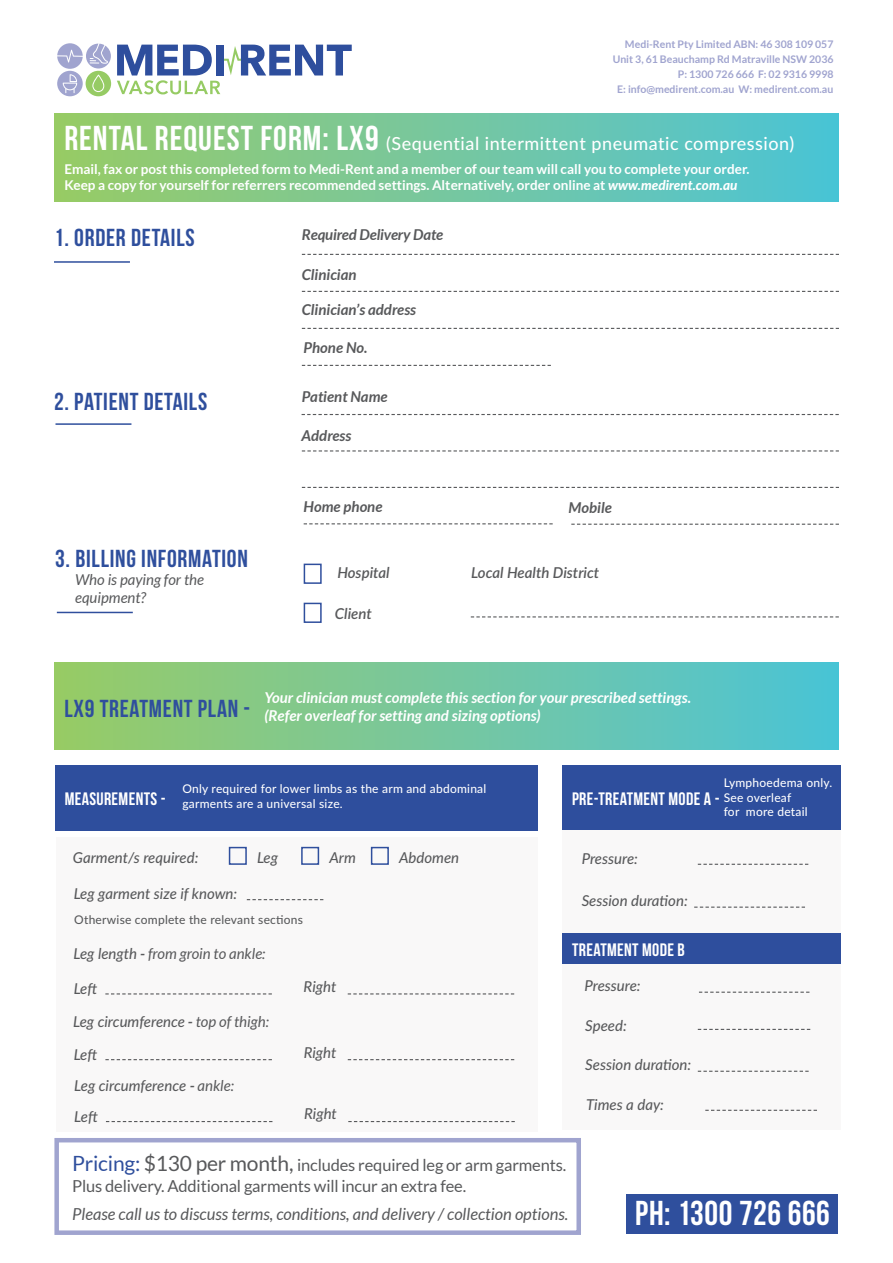
<style>
.page{position:relative;width:893px;height:1263px;background:#fff}
.page>*{position:absolute;margin:0;border:0;box-sizing:border-box;transform-origin:0 0}
.t1{font:34.5px "Bebas Neue";letter-spacing:.015em;color:#fff}
.t2{font:24.6px "Bebas Neue";letter-spacing:.03em;color:#2f4f9d}
.t3{font:500 18px "Lato";letter-spacing:.03em;color:#fff}
.t4{font:18px "Bebas Neue";letter-spacing:.02em;color:#fff}
.t5{font:16.5px/21px "Lato";letter-spacing:-.01em;color:#58595b}
.t6{font:italic 16.5px "Lato";color:#58595b}
.t7{font:italic 500 15px "Lato";color:#58595b}
.t8{font:italic 700 15px/18px "Lato";color:#fff}
.t9{font:italic 700 15px "Lato";color:#58595b}
.t10{font:italic 15px/18px "Lato";color:#58595b}
.t11{font:italic 600 15px "Lato";color:#58595b}
.t12{font:700 13.5px/16.2px "Lato";color:#fff}
.t13{font:500 12px/14.4px "Lato";letter-spacing:.02em;color:#fff}
.t14{font:500 12px "Lato";letter-spacing:.02em;color:#58595b}
.t15{font:700 10.5px/15px "Lato";color:#a0a4cf;text-align:right}
.s1{font-family:"Bebas Neue";font-weight:400;font-size:34.5px}
.s2{font-weight:800;font-style:italic}
.s3{font-weight:500}
.s4{font-weight:700}
.s5{font-weight:400}
.s6{font-size:21px;color:#2f4f9d}
.s7{font-size:21px}
</style>
<div class="page">
<div style="left:56px;top:838px;width:234px;height:294px;background:#f9f8f8"></div>
<svg style="left:57px;top:43px;width:54px;height:53px"></svg>
<svg style="left:117px;top:45px;width:235px;height:49px"></svg>
<div style="left:54px;top:114px;width:785px;height:87px;background:linear-gradient(to right,#9acb67,#4dc3d7)"></div>
<svg style="left:302px;top:414px;width:537px;height:1px"></svg>
<svg style="left:302px;top:450px;width:537px;height:1px"></svg>
<svg style="left:302px;top:487px;width:537px;height:1px"></svg>
<svg style="left:302px;top:291px;width:537px;height:1px"></svg>
<svg style="left:302px;top:328px;width:537px;height:1px"></svg>
<svg style="left:302px;top:254px;width:537px;height:1px"></svg>
<svg style="left:302px;top:365px;width:249px;height:1px"></svg>
<svg style="left:304px;top:523px;width:249px;height:1px"></svg>
<svg style="left:571px;top:524px;width:268px;height:1px"></svg>
<hr style="left:54px;top:261px;width:76px;height:2px;background:#2f4f9d">
<hr style="left:55px;top:423px;width:76px;height:2px;background:#2f4f9d">
<hr style="left:57px;top:612px;width:76px;height:1px;background:#2f4f9d">
<div style="left:626px;top:1194px;width:212px;height:39px;background:#2f4f9d"></div>
<div style="left:286px;top:838px;width:252px;height:294px;background:#f9f8f8"></div>
<div style="left:563px;top:823px;width:278px;height:307px;background:#f9f8f8"></div>
<svg style="left:699px;top:992px;width:110px;height:1px"></svg>
<svg style="left:698px;top:1029px;width:112px;height:1px"></svg>
<svg style="left:698px;top:1071px;width:111px;height:1px"></svg>
<svg style="left:705px;top:1110px;width:112px;height:1px"></svg>
<div style="left:563px;top:933px;width:278px;height:31px;background:#2e4e9d"></div>
<div style="left:54px;top:662px;width:785px;height:87px;background:linear-gradient(to right,#9acb67,#4dc3d7)"></div>
<div style="left:56px;top:765px;width:482px;height:65px;background:#2e4e9d"></div>
<div style="left:54px;top:1138px;width:527px;height:97px;border:4px solid #a0a4cf"></div>
<svg style="left:471px;top:616px;width:368px;height:1px"></svg>
<div style="left:563px;top:765px;width:278px;height:64px;background:#2e4e9d"></div>
<svg style="left:698px;top:864px;width:110px;height:1px"></svg>
<svg style="left:694px;top:906px;width:111px;height:2px"></svg>
<svg style="left:105px;top:993px;width:167px;height:1px"></svg>
<svg style="left:348px;top:993px;width:166px;height:1px"></svg>
<svg style="left:105px;top:1059px;width:167px;height:1px"></svg>
<svg style="left:348px;top:1059px;width:166px;height:1px"></svg>
<svg style="left:106px;top:1121px;width:166px;height:1px"></svg>
<svg style="left:348px;top:1121px;width:167px;height:1px"></svg>
<div style="left:304px;top:603px;width:18px;height:20px;border:2px solid #2f4f9d"></div>
<div style="left:304px;top:564px;width:18px;height:20px;border:2px solid #2f4f9d"></div>
<div style="left:229px;top:847px;width:18px;height:18px;border:2px solid #2f4f9d"></div>
<div style="left:301px;top:847px;width:18px;height:18px;border:2px solid #2f4f9d"></div>
<div style="left:371px;top:847px;width:18px;height:18px;border:2px solid #2f4f9d"></div>
<svg style="left:247px;top:899px;width:76px;height:1px"></svg>
<p class="t15" style="left:613px;top:36px;width:222px">Medi-Rent Pty Limited ABN: 46 308 109 057<br>Unit 3, 61 Beauchamp Rd Matraville NSW 2036<br>P: 1300 726 666 F: 02 9316 9998<br>E: info@medirent.com.au W: medirent.com.au</p>
<p class="t3" style="left:64px;top:131px;width:732px"><span class="s1">RENTAL REQUEST FORM: LX9</span> (Sequential intermittent pneumatic compression)</p>
<p class="t12" style="left:64px;top:160px;width:687px">Email, fax or post this completed form to Medi-Rent and a member of our team will call you to complete your order.<br>Keep a copy for yourself for referrers recommended settings. Alternatively, order online at <span class="s2">www.medirent.com.au</span></p>
<h2 class="t2" style="left:54px;top:224px;width:142px">1. ORDER DETAILS</h2>
<h2 class="t2" style="left:54px;top:388px;width:155px">2. PATIENT DETAILS</h2>
<h2 class="t2" style="left:55px;top:545px;width:194px">3. BILLING INFORMATION</h2>
<p class="t10" style="left:75px;top:571px;width:130px">Who is paying for the equipment?</p>
<p class="t9" style="left:302px;top:226px;width:143px">Required Delivery Date</p>
<p class="t9" style="left:302px;top:265px;width:56px">Clinician</p>
<p class="t9" style="left:302px;top:301px;width:116px">Clinician’s address</p>
<p class="t9" style="left:304px;top:339px;width:65px">Phone No.</p>
<p class="t9" style="left:302px;top:388px;width:87px">Patient Name</p>
<p class="t9" style="left:302px;top:427px;width:51px">Address</p>
<p class="t9" style="left:304px;top:498px;width:80px">Home phone</p>
<p class="t11" style="left:337px;top:562px;width:54px">Hospital</p>
<p class="t11" style="left:335px;top:602px;width:38px">Client</p>
<p class="t9" style="left:569px;top:499px;width:45px">Mobile</p>
<p class="t11" style="left:471px;top:562px;width:130px">Local Health District</p>
<h2 class="t2" style="left:64px;top:695px;width:187px">LX9 TREATMENT PLAN -</h2>
<p class="t8" style="left:264px;top:689px;width:428px">Your clinician must complete this section for your prescribed settings. (Refer overleaf for setting and sizing options)</p>
<p class="t4" style="left:65px;top:789px;width:102px">MEASUREMENTS -</p>
<p class="t13" style="left:182px;top:781px;width:305px">Only required for lower limbs as the arm and abdominal garments are a universal size.</p>
<p class="t13" style="left:724px;top:775px;width:110px">Lymphoedema only.<br>See overleaf<br>for more detail</p>
<p class="t4" style="left:572px;top:789px;width:149px">PRE-TREATMENT MODE A -</p>
<p class="t7" style="left:73px;top:847px;width:127px">Garment/s required:</p>
<p class="t7" style="left:257px;top:847px;width:23px">Leg</p>
<p class="t7" style="left:329px;top:847px;width:28px">Arm</p>
<p class="t7" style="left:399px;top:847px;width:62px">Abdomen</p>
<p class="t7" style="left:74px;top:883px;width:165px">Leg garment size if known:</p>
<p class="t14" style="left:74px;top:911px;width:230px">Otherwise complete the relevant sections</p>
<p class="t10" style="left:73px;top:945px;width:193px"><span class="s3">Leg length</span> <span class="s4">-</span> from groin to ankle:</p>
<p class="t7" style="left:74px;top:978px;width:25px">Left</p>
<p class="t7" style="left:304px;top:975px;width:34px">Right</p>
<p class="t7" style="left:73px;top:1011px;width:197px">Leg circumference <span class="s4">-</span> <span class="s5">top of thigh:</span></p>
<p class="t7" style="left:74px;top:1043px;width:25px">Left</p>
<p class="t7" style="left:304px;top:1041px;width:34px">Right</p>
<p class="t7" style="left:74px;top:1075px;width:161px">Leg circumference <span class="s4">-</span> <span class="s5">ankle:</span></p>
<p class="t7" style="left:74px;top:1105px;width:25px">Left</p>
<p class="t7" style="left:304px;top:1103px;width:34px">Right</p>
<p class="t7" style="left:582px;top:848px;width:58px">Pressure:</p>
<p class="t7" style="left:582px;top:890px;width:108px">Session duration:</p>
<p class="t4" style="left:572px;top:940px;width:114px">TREATMENT MODE B</p>
<p class="t7" style="left:584px;top:974px;width:58px">Pressure:</p>
<p class="t7" style="left:585px;top:1014px;width:43px">Speed:</p>
<p class="t7" style="left:585px;top:1054px;width:108px">Session duration:</p>
<p class="t7" style="left:586px;top:1094px;width:79px">Times a day:</p>
<p class="t5" style="left:72px;top:1154px;width:495px"><span class="s6">Pricing:</span> <span class="s7">$130 per month,</span> includes required leg or arm garments.<br>Plus delivery. Additional garments will incur an extra fee.</p>
<p class="t6" style="left:72px;top:1205px;width:498px">Please call us to discuss terms, conditions, and delivery / collection options.</p>
<h1 class="t1" style="left:635px;top:1194px;width:196px">PH: 1300 726 666</h1>
</div>
